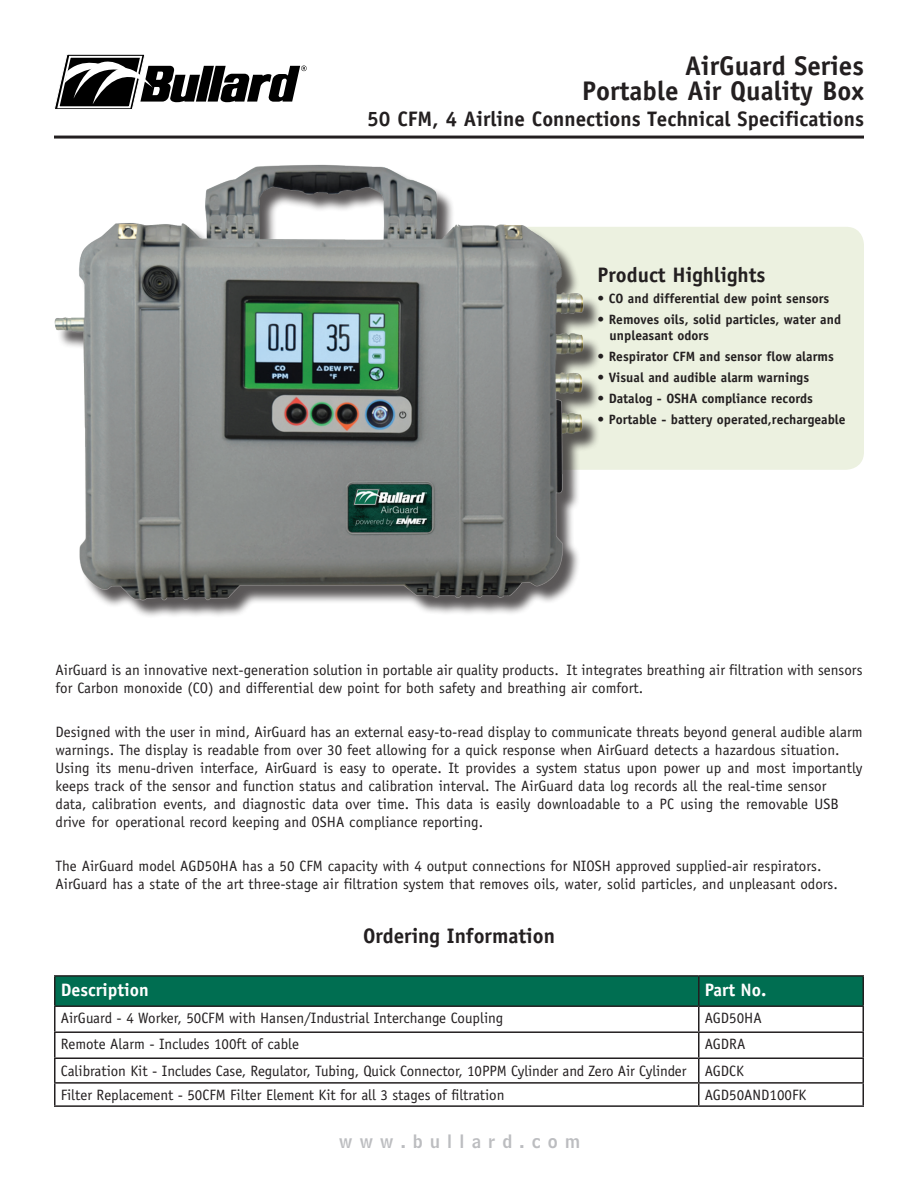
<style>
.page{position:relative;width:918px;height:1188px;background:#fff}
.page>*{position:absolute;margin:0;border:0;box-sizing:border-box;transform-origin:0 0}
.t1{font:700 27px "Officina Sans";color:#231f20}
.Body_copy{font:700 21px "Officina Sans";color:#231f20}
.Subhead{font:700 21px "Officina Sans";color:#231f20}
.t2{font:700 18px "Officina Sans";color:#fff}
.t3{font:18px "Bell Centennial Name And Number";letter-spacing:.4em;color:#bcbdc0}
.Body_copy-2{font:15px/18px "Officina Sans";color:#231f20}
.Subhead-2{font:700 13.5px/16.2px "Officina Sans";color:#231f20}
</style>
<div class="page">
<div style="left:474px;top:227px;width:390px;height:243px;background:#ecf1e0;border-radius:18px"></div>
<svg style="left:54px;top:54px;width:253px;height:55px"></svg>
<hr style="left:54px;top:136px;width:810px;height:3px;background:#231f20">
<img style="left:54px;top:164px;width:545px;height:452px">
<div style="left:56px;top:977px;width:806px;height:28px;background:#006e51"></div>
<hr style="left:54px;top:975px;width:645px;height:2px;background:#231f20">
<hr style="left:54px;top:977px;width:2px;height:28px;background:#231f20">
<hr style="left:699px;top:975px;width:165px;height:2px;background:#231f20">
<hr style="left:698px;top:977px;width:2px;height:28px;background:#231f20">
<hr style="left:862px;top:977px;width:2px;height:28px;background:#231f20">
<hr style="left:54px;top:1005px;width:645px;height:2px;background:#231f20">
<hr style="left:54px;top:1007px;width:2px;height:24px;background:#231f20">
<hr style="left:699px;top:1005px;width:165px;height:2px;background:#231f20">
<hr style="left:698px;top:1007px;width:2px;height:24px;background:#231f20">
<hr style="left:862px;top:1007px;width:2px;height:24px;background:#231f20">
<hr style="left:54px;top:1031px;width:645px;height:2px;background:#231f20">
<hr style="left:54px;top:1033px;width:2px;height:24px;background:#231f20">
<hr style="left:699px;top:1031px;width:165px;height:2px;background:#231f20">
<hr style="left:698px;top:1033px;width:2px;height:24px;background:#231f20">
<hr style="left:862px;top:1033px;width:2px;height:24px;background:#231f20">
<hr style="left:54px;top:1057px;width:645px;height:2px;background:#231f20">
<hr style="left:54px;top:1059px;width:2px;height:23px;background:#231f20">
<hr style="left:699px;top:1057px;width:165px;height:2px;background:#231f20">
<hr style="left:698px;top:1059px;width:2px;height:23px;background:#231f20">
<hr style="left:862px;top:1059px;width:2px;height:23px;background:#231f20">
<hr style="left:54px;top:1082px;width:645px;height:2px;background:#231f20">
<hr style="left:54px;top:1084px;width:2px;height:21px;background:#231f20">
<hr style="left:699px;top:1082px;width:165px;height:2px;background:#231f20">
<hr style="left:698px;top:1084px;width:2px;height:21px;background:#231f20">
<hr style="left:862px;top:1084px;width:2px;height:21px;background:#231f20">
<hr style="left:54px;top:1105px;width:645px;height:2px;background:#231f20">
<hr style="left:699px;top:1105px;width:165px;height:2px;background:#231f20">
<p class="t1" style="left:685px;top:49px;width:180px">AirGuard Series</p>
<p class="t1" style="left:582px;top:74px;width:283px">Portable Air Quality Box</p>
<p class="Body_copy" style="left:367px;top:105px;width:498px">50 CFM, 4 Airline Connections Technical Specifications</p>
<p class="Subhead" style="left:598px;top:261px;width:169px">Product Highlights</p>
<p class="Subhead-2" style="left:598px;top:290px;width:233px">• CO and differential dew point sensors</p>
<p class="Subhead-2" style="left:610px;top:311px;width:233px;text-indent:-12px">• Removes oils, solid particles, water and unpleasant odors</p>
<p class="Subhead-2" style="left:598px;top:348px;width:238px">• Respirator CFM and sensor flow alarms</p>
<p class="Subhead-2" style="left:598px;top:369px;width:213px">• Visual and audible alarm warnings</p>
<p class="Subhead-2" style="left:598px;top:390px;width:217px">• Datalog - OSHA compliance records</p>
<p class="Subhead-2" style="left:598px;top:411px;width:250px">• Portable - battery operated,rechargeable</p>
<p class="Body_copy-2" style="left:56px;top:661px;width:809px">AirGuard is an innovative next-generation solution in portable air quality products. It integrates breathing air filtration with sensors for Carbon monoxide (CO) and differential dew point for both safety and breathing air comfort.</p>
<p class="Body_copy-2" style="left:55px;top:723px;width:809px">Designed with the user in mind, AirGuard has an external easy-to-read display to communicate threats beyond general audible alarm warnings. The display is readable from over 30 feet allowing for a quick response when AirGuard detects a hazardous situation.<br>Using its menu-driven interface, AirGuard is easy to operate. It provides a system status upon power up and most importantly keeps track of the sensor and function status and calibration interval. The AirGuard data log records all the real-time sensor<br>data, calibration events, and diagnostic data over time. This data is easily downloadable to a PC using the removable USB drive for operational record keeping and OSHA compliance reporting.</p>
<p class="Body_copy-2" style="left:56px;top:857px;width:784px">The AirGuard model AGD50HA has a 50 CFM capacity with 4 output connections for NIOSH approved supplied-air respirators.<br>AirGuard has a state of the art three-stage air filtration system that removes oils, water, solid particles, and unpleasant odors.</p>
<p class="Body_copy" style="left:363px;top:923px;width:193px">Ordering Information</p>
<p class="t2" style="left:61px;top:979px;width:90px">Description</p>
<p class="t2" style="left:705px;top:979px;width:63px">Part No.</p>
<p class="Body_copy-2" style="left:61px;top:1009px;width:444px">AirGuard - 4 Worker, 50CFM with Hansen/Industrial Interchange Coupling</p>
<p class="Body_copy-2" style="left:705px;top:1009px;width:58px">AGD50HA</p>
<p class="Body_copy-2" style="left:61px;top:1035px;width:240px">Remote Alarm - Includes 100ft of cable</p>
<p class="Body_copy-2" style="left:705px;top:1035px;width:42px">AGDRA</p>
<p class="Body_copy-2" style="left:61px;top:1061px;width:627px">Calibration Kit - Includes Case, Regulator, Tubing, Quick Connector, 10PPM Cylinder and Zero Air Cylinder</p>
<p class="Body_copy-2" style="left:705px;top:1061px;width:41px">AGDCK</p>
<p class="Body_copy-2" style="left:61px;top:1086px;width:445px">Filter Replacement - 50CFM Filter Element Kit for all 3 stages of filtration</p>
<p class="Body_copy-2" style="left:705px;top:1086px;width:103px">AGD50AND100FK</p>
<p class="t3" style="left:339px;top:1130px;width:242px">www.bullard.com</p>
</div>
